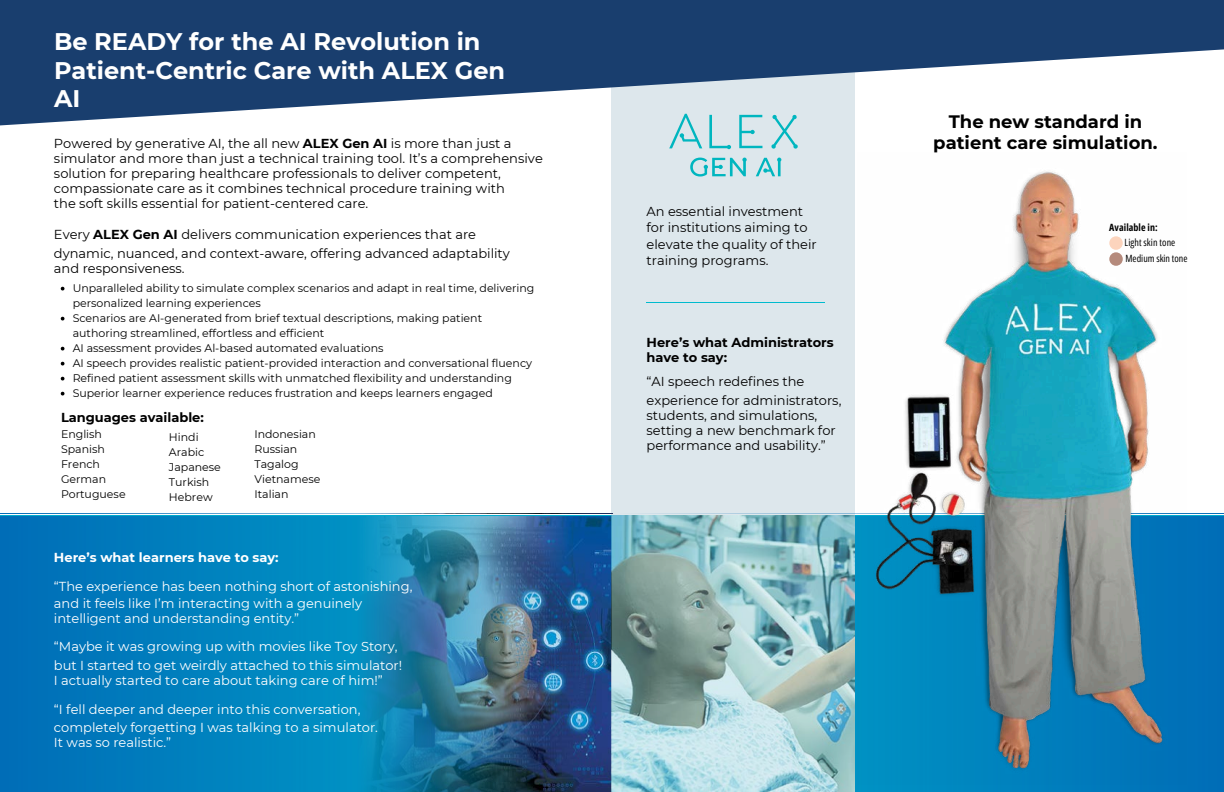
<style>
.page{position:relative;width:1224px;height:792px;background:#fff}
.page>*{position:absolute;margin:0;border:0;box-sizing:border-box;transform-origin:0 0}
.t1{font:700 24px/28.5px "Montserrat";color:#fff}
.t2{font:700 18px "Montserrat";color:#000}
.t3{font:13px/15px "Montserrat";color:#000}
.t4{font:13px/28.5px "Montserrat";color:#fff}
.t5{font:700 13px/15px "Montserrat";color:#000}
.t6{font:11px/15px "Montserrat";color:#000}
.t7{font:10px "Open Sans Condensed";color:#000}
.t8{font:700 10px "Open Sans Condensed";letter-spacing:.005em;color:#000}
.s1{font-weight:700}
</style>
<div class="page">
<div style="left:612px;top:66px;width:243px;height:484px;background:#dde7ec"></div>
<img style="left:0;top:515px;width:357px;height:277px">
<img style="left:357px;top:514px;width:256px;height:278px">
<svg style="left:0;top:0;width:1224px;height:125px;fill:#193e6e"></svg>
<svg style="left:669px;top:114px;width:33px;height:34px"></svg>
<svg style="left:739px;top:115px;width:23px;height:33px"></svg>
<svg style="left:727px;top:145px;width:4px;height:4px"></svg>
<svg style="left:771px;top:115px;width:27px;height:34px"></svg>
<svg style="left:690px;top:158px;width:57px;height:19px"></svg>
<svg style="left:756px;top:158px;width:25px;height:18px"></svg>
<img style="left:615px;top:515px;width:609px;height:277px">
<img style="left:612px;top:516px;width:243px;height:276px">
<img style="left:857px;top:171px;width:330px;height:613px">
<hr style="left:647px;top:302px;width:178px;height:1px;background:#00bbce">
<div style="left:1109px;top:236px;width:14px;height:14px;background:#fcd4bd;border-radius:50%"></div>
<div style="left:1109px;top:252px;width:14px;height:14px;background:#b58a7c;border-radius:50%"></div>
<svg style="left:61px;top:362px;width:3px;height:4px"></svg>
<svg style="left:61px;top:392px;width:3px;height:4px"></svg>
<h1 class="t1" style="left:54px;top:27px;width:453px">Be READY for the AI Revolution in<br>Patient-Centric Care with ALEX Gen<br>AI</h1>
<h2 class="t3" style="left:54px;top:136px;width:490px">Powered by generative AI, the all new <span class="s1">ALEX Gen AI</span> is more than just a simulator and more than just a technical training tool. It’s a comprehensive solution for preparing healthcare professionals to deliver competent, compassionate care as it combines technical procedure training with<br>the soft skills essential for patient-centered care.</h2>
<h3 class="t3" style="left:54px;top:225px;width:457px;line-height:18.8px">Every <span class="s1">ALEX Gen AI</span> delivers communication experiences that are dynamic, nuanced, and context-aware, offering advanced adaptability</h3>
<h3 class="t3" style="left:54px;top:260px;width:132px">and responsiveness.</h3>
<h3 class="t6" style="left:73px;top:281px;width:463px">Unparalleled ability to simulate complex scenarios and adapt in real time, delivering personalized learning experiences</h3>
<p class="t6" style="left:73px;top:311px;width:411px">Scenarios are AI-generated from brief textual descriptions, making patient authoring streamlined, effortless and efficient</p>
<p class="t6" style="left:73px;top:341px;width:313px">AI assessment provides Al-based automated evaluations</p>
<p class="t6" style="left:73px;top:356px;width:461px">AI speech provides realistic patient-provided interaction and conversational fluency</p>
<p class="t6" style="left:73px;top:371px;width:441px">Refined patient assessment skills with unmatched flexibility and understanding</p>
<p class="t6" style="left:73px;top:386px;width:422px">Superior learner experience reduces frustration and keeps learners engaged</p>
<p class="t5" style="left:61px;top:410px;width:144px">Languages available:</p>
<p class="t6" style="left:61px;top:427px;width:66px">English<br>Spanish<br>French<br>German<br>Portuguese</p>
<p class="t6" style="left:169px;top:429px;width:31px">Hindi</p>
<p class="t6" style="left:169px;top:444px;width:37px">Arabic</p>
<p class="t6" style="left:169px;top:459px;width:54px">Japanese</p>
<p class="t6" style="left:169px;top:474px;width:42px">Turkish</p>
<p class="t6" style="left:169px;top:489px;width:45px">Hebrew</p>
<h3 class="t6" style="left:254px;top:426px;width:63px">Indonesian</h3>
<p class="t6" style="left:254px;top:441px;width:44px">Russian</p>
<h3 class="t6" style="left:254px;top:456px;width:46px">Tagalog</h3>
<h3 class="t6" style="left:254px;top:471px;width:67px">Vietnamese</h3>
<p class="t6" style="left:254px;top:486px;width:36px">Italian</p>
<h2 class="t4" style="left:54px;top:543px;width:360px"><span class="s1">Here’s what learners have to say:<br></span>“The experience has been nothing short of astonishing,</h2>
<h2 class="t4" style="left:54px;top:596px;width:310px;line-height:15px">and it feels like I’m interacting with a genuinely intelligent and understanding entity.”</h2>
<h2 class="t4" style="left:54px;top:637px;width:350px;line-height:18.8px">“Maybe it was growing up with movies like Toy Story, but I started to get weirdly attached to this simulator!</h2>
<h2 class="t4" style="left:54px;top:666px;width:330px">I actually started to care about taking care of him!” “I fell deeper and deeper into this conversation,</h2>
<h2 class="t4" style="left:54px;top:720px;width:326px;line-height:15px">completely forgetting I was talking to a simulator.<br>It was so realistic.”</h2>
<p class="t3" style="left:647px;top:203px;width:172px;line-height:16.5px">An essential investment for institutions aiming to elevate the quality of their training programs.</p>
<p class="t5" style="left:647px;top:335px;width:189px">Here’s what Administrators have to say:</p>
<p class="t3" style="left:647px;top:372px;width:196px;line-height:18.8px">“AI speech redefines the experience for administrators,</p>
<p class="t3" style="left:647px;top:408px;width:191px">students, and simulations, setting a new benchmark for performance and usability.”</p>
<p class="t2" style="left:949px;top:110px;width:195px">The new standard in</p>
<p class="t2" style="left:933px;top:132px;width:226px">patient care simulation.</p>
<p class="t8" style="left:1109px;top:220px;width:50px">Available in:</p>
<p class="t7" style="left:1125px;top:235px;width:52px">Light skin tone</p>
<h3 class="t7" style="left:1126px;top:252px;width:63px">Medium skin tone</h3>
</div>
